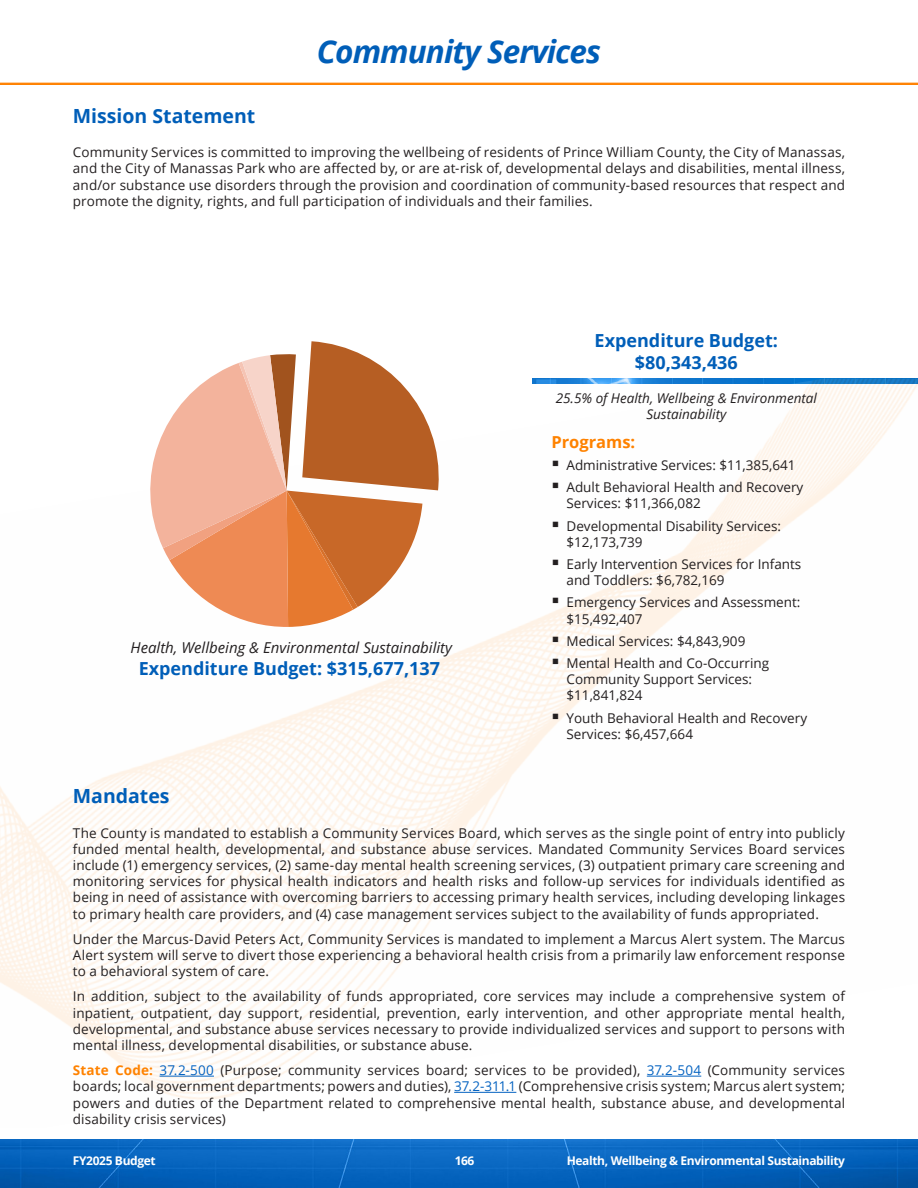
<style>
.page{position:relative;width:918px;height:1188px;background:#fff}
.page>*{position:absolute;margin:0;border:0;box-sizing:border-box;transform-origin:0 0}
.Head_2{font:italic 700 31.5px "Open Sans";letter-spacing:-.03em;color:#005eb8}
.Heading_L1{font:700 19.5px "Open Sans";color:#005eb8}
.EB_Heading{font:700 18px/21.6px "Open Sans";color:#005eb8;text-align:center}
.EB_Heading_2{font:700 16.5px "Open Sans";color:#ff8200}
.t1{font:italic 15px "Open Sans";color:#231f20}
.Body{font:13.5px/16.2px "Open Sans";color:#231f20}
.EB_Quote{font:italic 13.5px/16.2px "Open Sans";color:#231f20;text-align:center}
.t2{font:700 12px "Open Sans";letter-spacing:-.03em;color:#fff}
.s1{font-weight:700;color:#ff8200}
.s2{color:#0563c1}
</style>
<div class="page">
<img style="left:0;top:82px;width:918px;height:3px">
<img style="left:0;top:1139px;width:918px;height:49px">
<img style="left:0;top:379px;width:918px;height:721px">
<svg style="left:131px;top:341px;width:312px;height:286px"></svg>
<hr style="left:160px;top:1076px;width:54px;height:1px;background:#0563c1">
<hr style="left:647px;top:1076px;width:54px;height:1px;background:#0563c1">
<hr style="left:454px;top:1092px;width:62px;height:1px;background:#0563c1">
<svg style="left:560px;top:470px;width:18px;height:1px"></svg>
<svg style="left:560px;top:492px;width:18px;height:1px"></svg>
<svg style="left:560px;top:531px;width:18px;height:1px"></svg>
<svg style="left:560px;top:569px;width:18px;height:1px"></svg>
<svg style="left:560px;top:607px;width:18px;height:1px"></svg>
<svg style="left:560px;top:646px;width:18px;height:1px"></svg>
<svg style="left:560px;top:668px;width:18px;height:1px"></svg>
<svg style="left:560px;top:723px;width:18px;height:1px"></svg>
<p class="Head_2" style="left:317px;top:29px;width:286px">Community Services</p>
<p class="Heading_L1" style="left:73px;top:102px;width:184px">Mission Statement</p>
<p class="Body" style="left:73px;top:144px;width:774px;text-align:justify">Community Services is committed to improving the wellbeing of residents of Prince William County, the City of Manassas, and the City of Manassas Park who are affected by, or are at-risk of, developmental delays and disabilities, mental illness, and/or substance use disorders through the provision and coordination of community-based resources that respect and promote the dignity, rights, and full participation of individuals and their families.</p>
<p class="t1" style="left:131px;top:638px;width:323px">Health, Wellbeing &amp; Environmental Sustainability</p>
<h3 class="EB_Heading" style="left:139px;top:657px;width:303px">Expenditure Budget: $315,677,137</h3>
<p class="EB_Heading" style="left:595px;top:329px;width:185px">Expenditure Budget: $80,343,436</p>
<p class="EB_Quote" style="left:556px;top:389px;width:263px">25.5% of Health, Wellbeing &amp; Environmental<br>Sustainability</p>
<p class="EB_Heading_2" style="left:551px;top:430px;width:85px">Programs:</p>
<p class="Body" style="left:551px;top:457px;width:246px">▪ Administrative Services: $11,385,641</p>
<p class="Body" style="left:567px;top:479px;width:238px;text-indent:-15px">▪ Adult Behavioral Health and Recovery<br>Services: $11,366,082</p>
<p class="Body" style="left:567px;top:517px;width:216px;text-indent:-15px">▪ Developmental Disability Services: $12,173,739</p>
<p class="Body" style="left:567px;top:556px;width:236px;text-indent:-15px">▪ Early Intervention Services for Infants and Toddlers: $6,782,169</p>
<p class="Body" style="left:567px;top:594px;width:235px;text-indent:-15px">▪ Emergency Services and Assessment: $15,492,407</p>
<p class="Body" style="left:551px;top:632px;width:196px">▪ Medical Services: $4,843,909</p>
<p class="Body" style="left:567px;top:655px;width:204px;text-indent:-15px">▪ Mental Health and Co-Occurring<br>Community Support Services: $11,841,824</p>
<p class="Body" style="left:567px;top:709px;width:242px;text-indent:-15px">▪ Youth Behavioral Health and Recovery<br>Services: $6,457,664</p>
<p class="Heading_L1" style="left:73px;top:782px;width:98px">Mandates</p>
<p class="Body" style="left:73px;top:824px;width:774px;text-align:justify">The County is mandated to establish a Community Services Board, which serves as the single point of entry into publicly funded mental health, developmental, and substance abuse services. Mandated Community Services Board services include (1) emergency services, (2) same-day mental health screening services, (3) outpatient primary care screening and monitoring services for physical health indicators and health risks and follow-up services for individuals identified as being in need of assistance with overcoming barriers to accessing primary health services, including developing linkages to primary health care providers, and (4) case management services subject to the availability of funds appropriated.</p>
<p class="Body" style="left:73px;top:930px;width:774px;text-align:justify">Under the Marcus-David Peters Act, Community Services is mandated to implement a Marcus Alert system. The Marcus Alert system will serve to divert those experiencing a behavioral health crisis from a primarily law enforcement response to a behavioral system of care.</p>
<p class="Body" style="left:73px;top:988px;width:774px;text-align:justify">In addition, subject to the availability of funds appropriated, core services may include a comprehensive system of inpatient, outpatient, day support, residential, prevention, early intervention, and other appropriate mental health, developmental, and substance abuse services necessary to provide individualized services and support to persons with mental illness, developmental disabilities, or substance abuse.</p>
<p class="Body" style="left:73px;top:1062px;width:774px;text-align:justify"><span class="s1">State Code:</span> <span class="s2">37.2-500</span> (Purpose; community services board; services to be provided), <span class="s2">37.2-504</span> (Community services boards; local government departments; powers and duties), <span class="s2">37.2-311.1</span> (Comprehensive crisis system; Marcus alert system; powers and duties of the Department related to comprehensive mental health, substance abuse, and developmental disability crisis services)</p>
<p class="t2" style="left:73px;top:1152px;width:84px">FY2025 Budget</p>
<p class="t2" style="left:455px;top:1152px;width:21px">166</p>
<p class="t2" style="left:567px;top:1152px;width:280px">Health, Wellbeing &amp; Environmental Sustainability</p>
</div>
